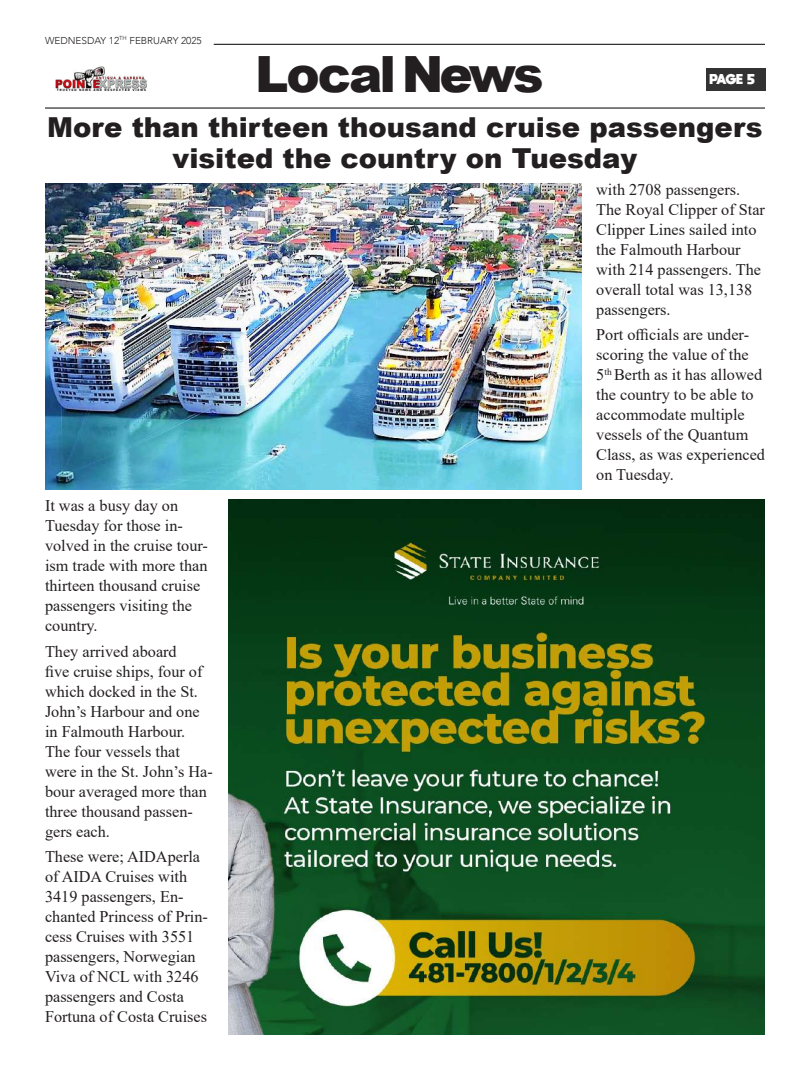
<style>
.page{position:relative;width:810px;height:1080px;background:#fff}
.page>*{position:absolute;margin:0;border:0;box-sizing:border-box;transform-origin:0 0}
.t1{font:900 50px "Arial";letter-spacing:-.06em;color:#231f20}
.t2{font:900 27.5px/31.6px "Arial";color:#231f20;text-align:center}
.t3{font:16.25px/20px "Times New Roman";color:#231f20}
.t4{font:300 10px "Avenir";color:#231f20}
.t5{font:800 10px "moon get";color:#fff}
</style>
<div class="page">
<hr style="left:45px;top:107px;width:720px;height:2px;background:#333">
<hr style="left:214px;top:44px;width:551px;height:1px;background:#333">
<div style="left:706px;top:68px;width:60px;height:23px;background:#333"></div>
<img style="left:55px;top:66px;width:92px;height:25px">
<img style="left:229px;top:500px;width:535px;height:535px">
<img style="left:46px;top:183px;width:536px;height:306px">
<p class="t4" style="left:45px;top:34px;width:158px">WEDNESDAY 12<sup>TH</sup> FEBRUARY 2025</p>
<h1 class="t1" style="left:255px;top:38px;width:290px">Local News</h1>
<p class="t5" style="left:710px;top:72px;width:46px">PAGE 5</p>
<h2 class="t2" style="left:47px;top:110px;width:717px">More than thirteen thousand cruise passengers visited the country on Tuesday</h2>
<p class="t3" style="left:45px;top:495px;width:165px">It was a busy day on<br>Tuesday for those in&shy;volved in the cruise tour&shy;ism trade with more than thirteen thousand cruise passengers visiting the country.</p>
<p class="t3" style="left:45px;top:641px;width:169px">They arrived aboard<br>five cruise ships, four of which docked in the St.<br>John’s Harbour and one in Falmouth Harbour.<br>The four vessels that were in the St. John’s Ha&shy;bour averaged more than three thousand passen&shy;gers each.</p>
<p class="t3" style="left:45px;top:846px;width:164px">These were; AIDAperla of AIDA Cruises with<br>3419 passengers, En&shy;chanted Princess of Prin&shy;cess Cruises with 3551 passengers, Norwegian<br>Viva of NCL with 3246 passengers and Costa<br>Fortuna of Costa Cruises</p>
<p class="t3" style="left:596px;top:179px;width:170px">with 2708 passengers.<br>The Royal Clipper of Star<br>Clipper Lines sailed into the Falmouth Harbour with 214 passengers. The overall total was 13,138 passengers.</p>
<p class="t3" style="left:596px;top:325px;width:170px">Port officials are under&shy;scoring the value of the<br>5<sup>th</sup> Berth as it has allowed the country to be able to accommodate multiple vessels of the Quantum<br>Class, as was experienced on Tuesday.</p>
</div>
